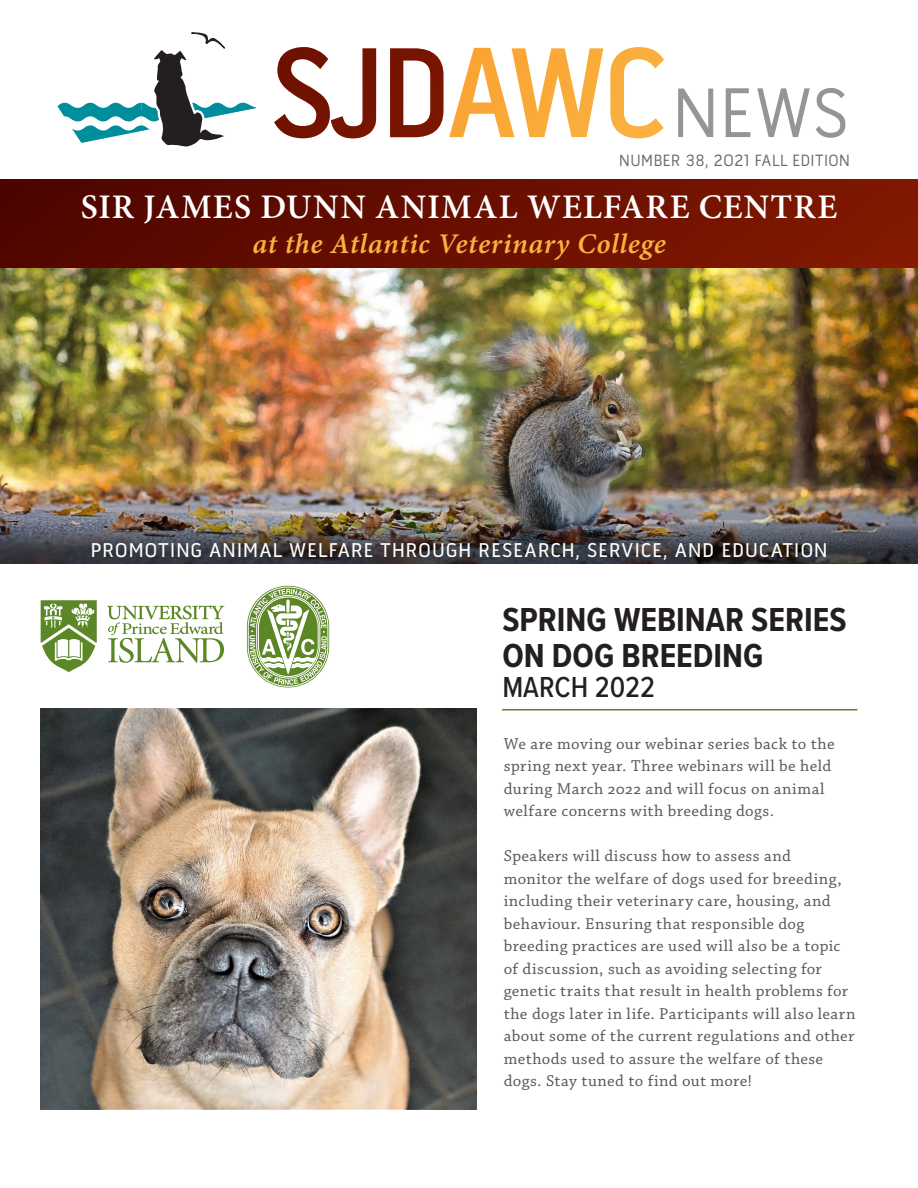
<style>
.page{position:relative;width:918px;height:1188px;background:#fff}
.page>*{position:absolute;margin:0;border:0;box-sizing:border-box;transform-origin:0 0}
.t1{font:300 90px "Pill Gothic 300 mg";color:#939598}
.t2{font:600 34.5px "Minion Pro";letter-spacing:.035em;color:#fff}
.t3{font:700 34.5px/36px "Proxima Nova Cond";color:#231f20}
.t4{font:500 30px "Proxima Nova Cond";color:#231f20}
.t5{font:28.5px "Minion Pro Semibold It Capt";letter-spacing:.02em;color:#fbb03f}
.t6{font:24.75px "Pill Gothic 300 mg";letter-spacing:.025em;color:#fff}
.t7{font:300 21px "Pill Gothic 300 mg";letter-spacing:-.03em;color:#69696c}
.t8{font:16.5px/22.5px "Chaparral Pro Capt";letter-spacing:.025em;color:#57585a}
.s1{font-weight:600;font-size:130.5px;color:#891c02}
.s2{font-weight:600;font-size:130.5px;color:#fbb03f}
.s3{font-weight:700}
</style>
<div class="page">
<img style="left:0;top:267px;width:918px;height:252px">
<div style="left:0;top:179px;width:918px;height:88px;background:linear-gradient(to right,#4e0500,#821901)"></div>
<img style="left:0;top:519px;width:918px;height:45px">
<svg style="left:57px;top:32px;width:199px;height:115px"></svg>
<svg style="left:41px;top:600px;width:56px;height:72px"></svg>
<svg style="left:107px;top:605px;width:117px;height:58px"></svg>
<div style="left:248px;top:587px;width:80px;height:100px;border:1px solid #fff;border-radius:40px"></div>
<svg style="left:250px;top:589px;width:77px;height:96px"></svg>
<hr style="left:502px;top:709px;width:356px;height:2px;background:#5c8727">
<img style="left:41px;top:708px;width:436px;height:401px">
<p class="t1" style="left:270px;top:70px;width:582px"><span class="s1">SJD</span><span class="s2">AWC</span>n ews</p>
<p class="t7" style="left:619px;top:150px;width:230px">Number 38, 2021 FALL Edition</p>
<p class="t2" style="left:81px;top:184px;width:758px">SIR JAMES DUNN ANIMAL WELFARE CENTRE<span class="s3">--</span></p>
<p class="t5" style="left:252px;top:227px;width:415px">at the Atlantic Veterinary College</p>
<p class="t6" style="left:90px;top:534px;width:739px">PROMOTING ANIMAL WELFARE THROUGH RESEARCH, SERVICE, AND EDUCATION</p>
<p class="t3" style="left:502px;top:601px;width:346px">SPRING WEBINAR SERIES<br>ON DOG BREEDING</p>
<p class="t4" style="left:502px;top:665px;width:154px">MARCH 2022</p>
<p class="t8" style="left:504px;top:733px;width:332px">We are moving our webinar series back to the spring next year. Three webinars will be held during March 2022 and will focus on animal welfare concerns with breeding dogs.</p>
<p class="t8" style="left:504px;top:845px;width:353px">Speakers will discuss how to assess and<br>monitor the welfare of dogs used for breeding, including their veterinary care, housing, and behaviour. Ensuring that responsible dog breeding practices are used will also be a topic of discussion, such as avoiding selecting for genetic traits that result in health problems for the dogs later in life. Participants will also learn about some of the current regulations and other methods used to assure the welfare of these dogs. Stay tuned to find out more!</p>
</div>
